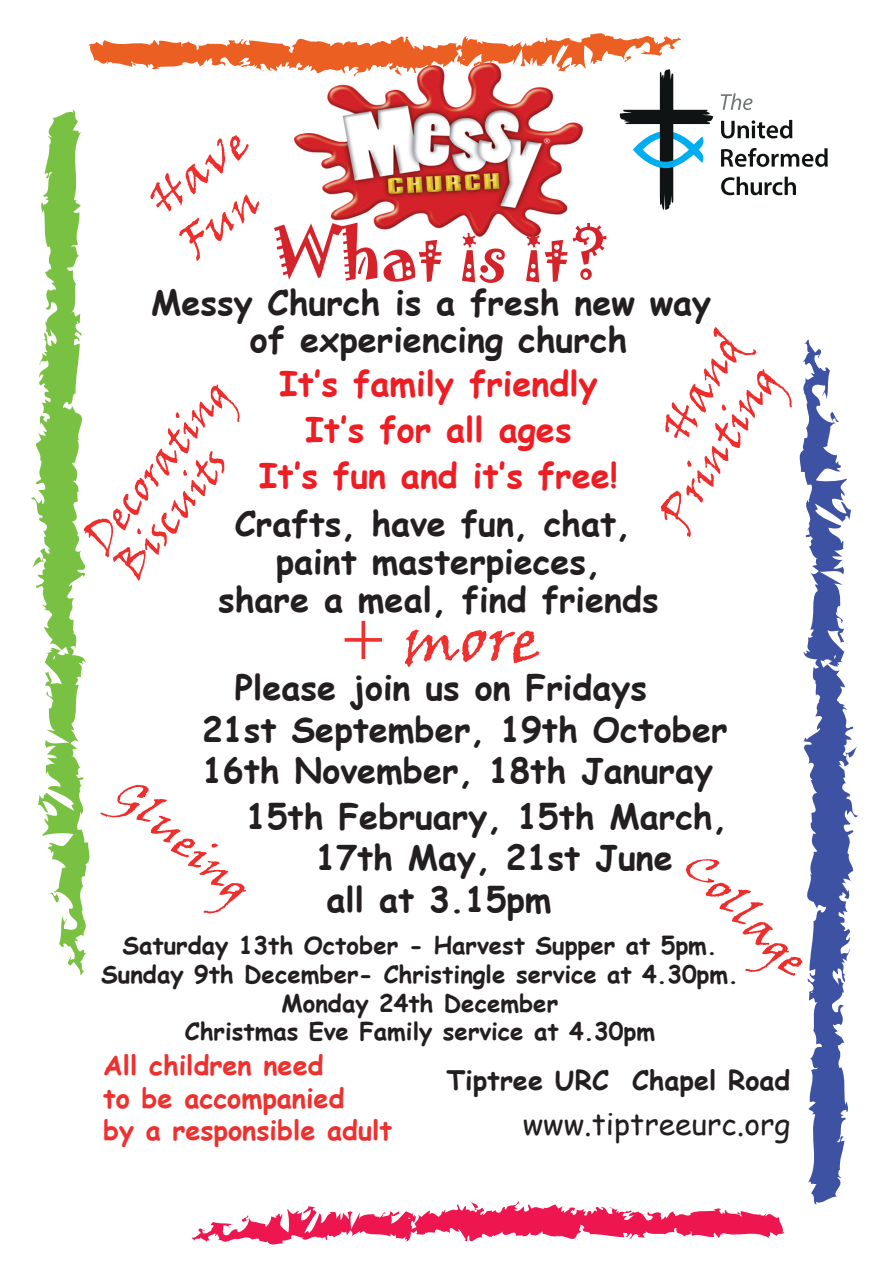
<style>
.page{position:relative;width:893px;height:1263px;background:#fff}
.page>*{position:absolute;margin:0;border:0;box-sizing:border-box;transform-origin:0 0}
.t1{font:64.2px "Jokerman";color:#d5232b}
.t2{font:64.05px "Viner Hand ITC";color:#ee302e}
.t3{font:45px/46.7px "Viner Hand ITC";color:#ee2e2c;text-align:right}
.t4{font:40.95px/41.5px "Viner Hand ITC";color:#ee2e2c}
.t5{font:700 34.2px/41.5px "Comic Sans MS";color:#231f20;text-align:center}
.t6{font:700 34.2px/46px "Comic Sans MS";color:#ee1d23;text-align:center}
.t7{font:30px "Comic Sans MS";color:#231f20}
.t8{font:700 27px/32.4px "Comic Sans MS";color:#ee302e}
.t9{font:700 27px "Comic Sans MS";color:#231f20}
.t10{font:700 24px/28.8px "Comic Sans MS";color:#231f20;text-align:center}
</style>
<div class="page">
<svg style="left:721px;top:120px;width:71px;height:18px"></svg>
<svg style="left:721px;top:148px;width:107px;height:19px"></svg>
<svg style="left:721px;top:177px;width:75px;height:18px"></svg>
<svg style="left:721px;top:93px;width:31px;height:17px"></svg>
<img style="left:330px;top:210px;width:237px;height:28px">
<svg style="left:88px;top:33px;width:625px;height:177px"></svg>
<svg style="left:192px;top:1201px;width:593px;height:44px"></svg>
<svg style="left:31px;top:109px;width:63px;height:866px"></svg>
<svg style="left:799px;top:339px;width:59px;height:866px"></svg>
<h3 class="t3" style="left:136px;top:181px;width:114px;line-height:53.8px;text-align:left;rotate:-37deg">Have<br>Fun</h3>
<h1 class="t1" style="left:270px;top:208px;width:338px">What is it?</h1>
<p class="t5" style="left:151px;top:282px;width:562px;line-height:37.2px">Messy Church is a fresh new way of experiencing church</p>
<h3 class="t3" style="left:609px;top:486px;width:194px;rotate:-58deg">Hand<br>Printing</h3>
<p class="t6" style="left:259px;top:359px;width:361px">It‛s family friendly<br>It‛s for all ages<br>It‛s fun and it‛s free!</p>
<p class="t4" style="left:75px;top:534px;width:209px;rotate:-52deg">Decorating<br>Biscuits</p>
<p class="t5" style="left:218px;top:503px;width:442px;line-height:38.1px">Crafts, have fun, chat, paint masterpieces,<br>share a meal, find friends</p>
<h2 class="t2" style="left:337px;top:599px;width:205px">+ more</h2>
<p class="t5" style="left:202px;top:666px;width:527px;text-align:left;text-indent:33px">Please join us on Fridays<br>21st September, 19th October<br>16th November, 18th Januray</p>
<h3 class="t3" style="left:140px;top:768px;width:165px;rotate:41deg">Glueing</h3>
<p class="t5" style="left:246px;top:795px;width:483px;line-height:41.1px">15th February, 15th March,<br>17th May, 21st June</p>
<h3 class="t3" style="left:710px;top:841px;width:157px;rotate:45deg">Collage</h3>
<p class="t5" style="left:326px;top:878px;width:227px">all at 3.15pm</p>
<p class="t10" style="left:101px;top:930px;width:639px">Saturday 13th October - Harvest Supper at 5pm.<br>Sunday 9th December- Christingle service at 4.30pm.<br>Monday 24th December<br>Christmas Eve Family service at 4.30pm</p>
<p class="t8" style="left:103px;top:1048px;width:291px">All children need<br>to be accompanied<br>by a responsible adult</p>
<p class="t9" style="left:446px;top:1061px;width:345px">Tiptree URC Chapel Road</p>
<p class="t7" style="left:523px;top:1101px;width:269px">www.tiptreeurc.org</p>
</div>
